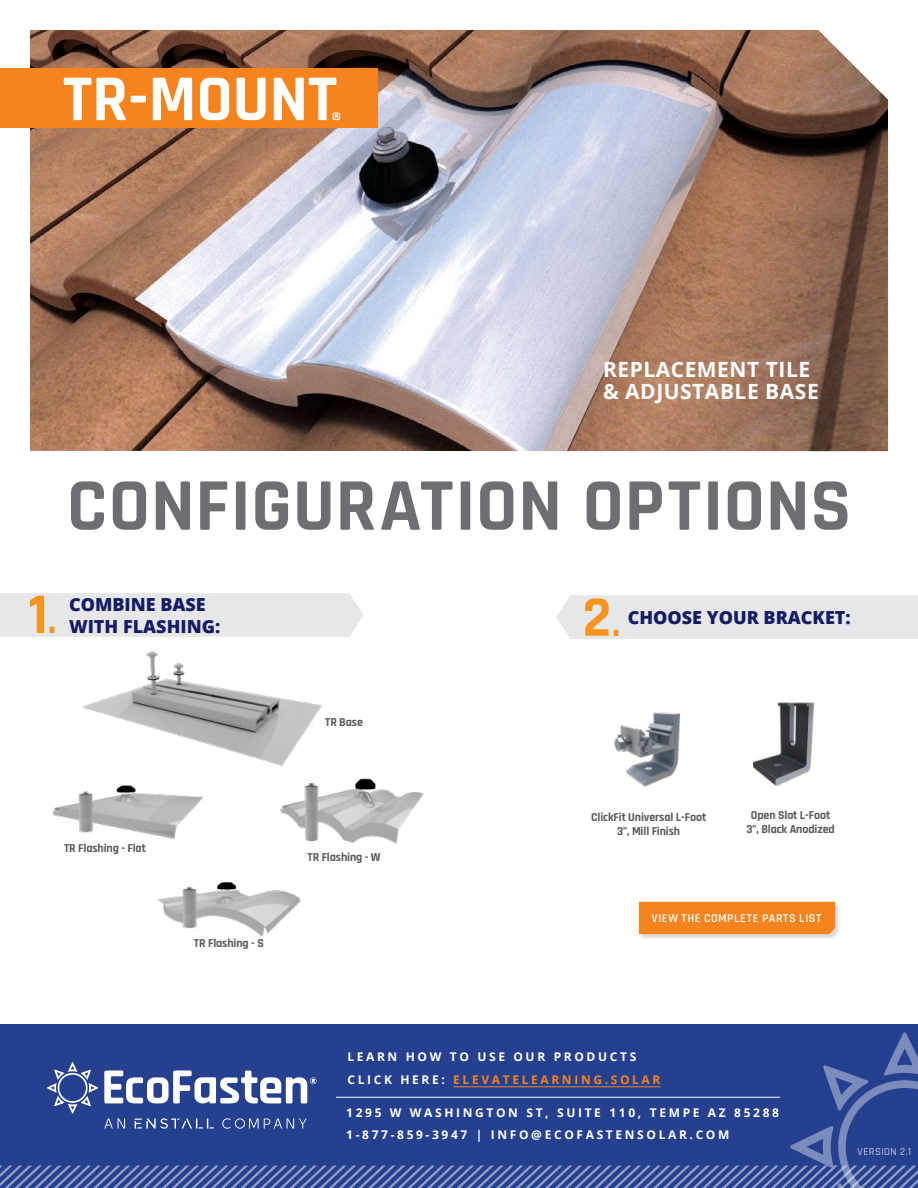
<style>
.page{position:relative;width:918px;height:1188px;background:#fff}
.page>*{position:absolute;margin:0;border:0;box-sizing:border-box;transform-origin:0 0}
.t1{font:700 75.15px "Rajdhani";letter-spacing:.01em;color:#6d6e71}
.t2{font:700 66px "Rajdhani";color:#fff}
.t3{font:700 58.05px "Rajdhani";color:#f7941e}
.t4{font:700 36.45px "Rajdhani";color:#f7941e}
.t5{font:700 21px/22.2px "Open Sans";letter-spacing:.025em;color:#fff}
.t6{font:700 21px "Rajdhani";color:#fff}
.t7{font:800 18px/21.6px "Open Sans";color:#151c64}
.t8{font:700 12px/22.5px "Open Sans";letter-spacing:.22em;color:#fff}
.t9{font:700 12px/14.4px "Rajdhani";letter-spacing:-.01em;color:#58595b;text-align:center}
.t10{font:600 12px "Rajdhani";letter-spacing:.055em;color:#fff}
.t11{font:10.5px "Rajdhani";letter-spacing:.05em;color:#fff}
.s1{font-size:36.45px}
.s2{color:#f5841f}
</style>
<div class="page">
<img style="left:83px;top:651px;width:239px;height:115px">
<img style="left:158px;top:882px;width:143px;height:55px">
<img style="left:280px;top:778px;width:144px;height:66px">
<img style="left:53px;top:785px;width:150px;height:54px">
<div style="left:0;top:593px;width:363px;height:44px;background:#e6e7e8"></div>
<div style="left:556px;top:595px;width:362px;height:44px;background:#e6e7e8"></div>
<img style="left:752px;top:702px;width:63px;height:84px">
<img style="left:614px;top:712px;width:66px;height:75px">
<div style="left:0;top:1024px;width:918px;height:164px;background:#25408f"></div>
<img style="left:31px;top:31px;width:856px;height:419px">
<div style="left:0;top:68px;width:378px;height:60px;background:#f5841f"></div>
<svg style="left:798px;top:30px;width:90px;height:94px"></svg>
<div style="left:640px;top:903px;width:201px;height:37px;background:#000;opacity:.14"></div>
<div style="left:639px;top:902px;width:196px;height:32px;background:#f5841f"></div>
<svg style="left:0;top:1032px;width:918px;height:156px"></svg>
<h2 class="t2" style="left:63px;top:59px;width:276px">TR-MOUNT</h2>
<h3 class="t6" style="left:332px;top:108px;width:11px">®</h3>
<h3 class="t5" style="left:603px;top:358px;width:217px">REPLACEMENT TILE &amp; ADJUSTABLE BASE</h3>
<h1 class="t1" style="left:67px;top:460px;width:786px">CONFIGURATION OPTIONS</h1>
<h3 class="t3" style="left:29px;top:579px;width:21px">1</h3>
<h3 class="t4" style="left:49px;top:599px;width:9px">.</h3>
<h3 class="t7" style="left:69px;top:593px;width:153px">COMBINE BASE<br>WITH FLASHING:</h3>
<h3 class="t3" style="left:583px;top:582px;width:39px">2<span class="s1">.</span></h3>
<h3 class="t7" style="left:628px;top:606px;width:225px">CHOOSE YOUR BRACKET:</h3>
<p class="t9" style="left:325px;top:715px;width:39px">TR Base</p>
<p class="t9" style="left:64px;top:841px;width:83px">TR Flashing - Flat</p>
<p class="t9" style="left:194px;top:937px;width:71px">TR Flashing - S</p>
<p class="t9" style="left:308px;top:851px;width:75px">TR Flashing - W</p>
<p class="t9" style="left:591px;top:810px;width:117px">ClickFit Universal L-Foot<br>3”, Mill Finish</p>
<p class="t9" style="left:746px;top:808px;width:90px">Open Slot L-Foot<br>3”, Black Anodized</p>
<p class="t10" style="left:652px;top:911px;width:171px">VIEW THE COMPLETE PARTS LIST</p>
<p class="t8" style="left:347px;top:1045px;width:315px">LEARN HOW TO USE OUR PRODUCTS<br>CLICK HERE: <span class="s2">ELEVATELEARNING.SOLAR</span></p>
<p class="t8" style="left:346px;top:1101px;width:434px">1295 W WASHINGTON ST, SUITE 110, TEMPE AZ 85288<br>1-877-859-3947 | INFO@ECOFASTENSOLAR.COM</p>
<p class="t11" style="left:857px;top:1146px;width:55px">VERSION 2.1</p>
</div>
